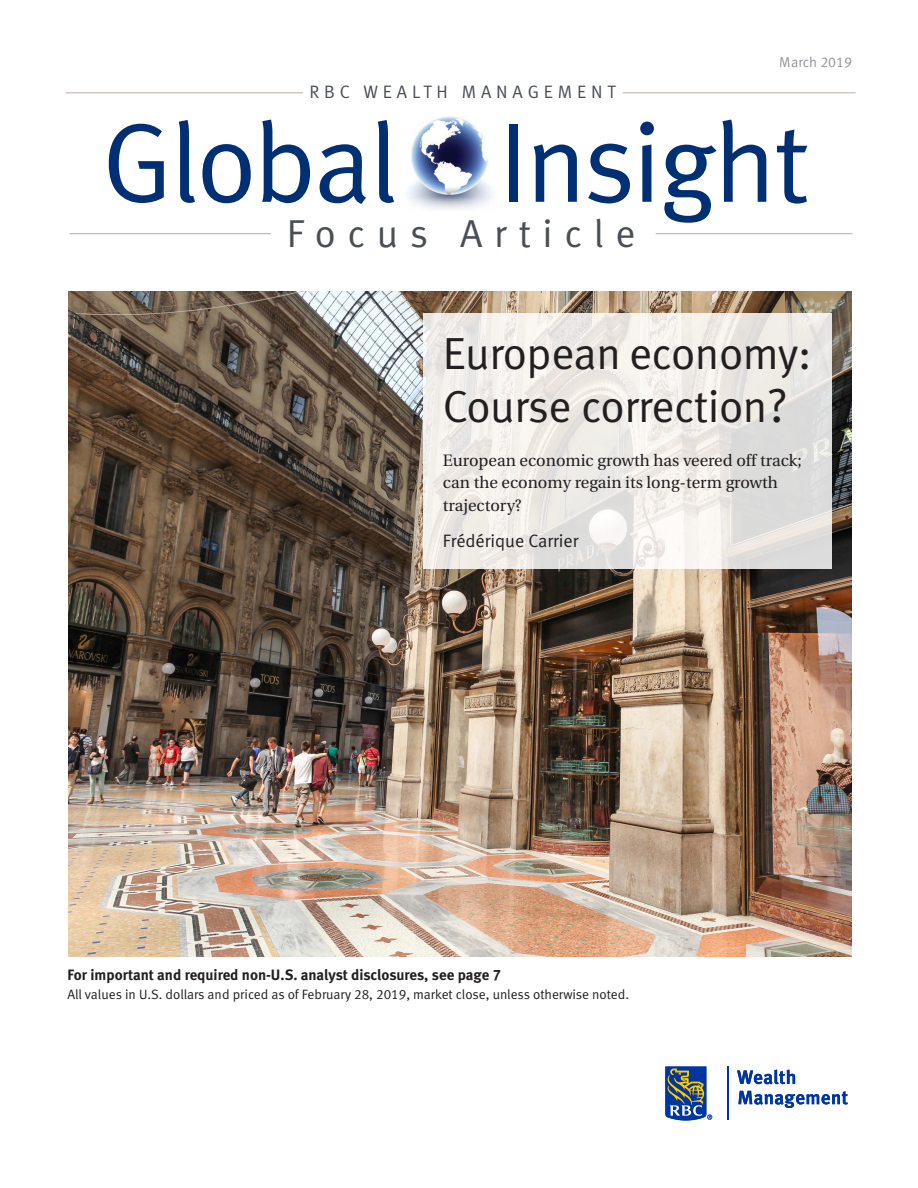
<style>
.page{position:relative;width:918px;height:1188px;background:#fff}
.page>*{position:absolute;margin:0;border:0;box-sizing:border-box;transform-origin:0 0}
.t1{font:112.5px "Meta Normal LF";letter-spacing:-.025em;color:#002f73}
.t2{font:45px/52.5px "Meta Normal LF";letter-spacing:-.01em;color:#231f20}
.t3{font:39px "Meta Normal LF";letter-spacing:.3em;color:#4a4f55}
.t4{font:18px "Meta Normal LF";letter-spacing:.27em;color:#4a4f55}
.t5{font:18px "Meta Normal LF";color:#231f20}
.t6{font:16.5px/22.5px "Utopia";color:#231f20}
.t7{font:15px "Meta Bold LF";color:#231f20}
.t8{font:14.25px "Meta Normal LF";color:#4a4f55}
.t9{font:13.5px "Meta Normal LF";color:#231f20}
.s1{font-size:48px}
</style>
<div class="page">
<hr style="left:70px;top:233px;width:201px;height:1px;background:#b8ada6">
<hr style="left:656px;top:233px;width:197px;height:1px;background:#b8ada6">
<img style="left:408px;top:116px;width:85px;height:93px">
<hr style="left:66px;top:92px;width:237px;height:1px;background:#b8ada6">
<hr style="left:623px;top:92px;width:233px;height:1px;background:#b8ada6">
<img style="left:68px;top:292px;width:783px;height:664px">
<svg style="left:423px;top:313px;width:409px;height:256px;fill:#eeeae5"></svg>
<svg style="left:665px;top:1067px;width:47px;height:53px"></svg>
<hr style="left:727px;top:1066px;width:1px;height:54px;background:#0036a0">
<svg style="left:737px;top:1070px;width:58px;height:14px"></svg>
<svg style="left:738px;top:1091px;width:110px;height:17px"></svg>
<p class="t8" style="left:780px;top:54px;width:74px">March 2019</p>
<p class="t4" style="left:310px;top:82px;width:308px">RBC WEALTH MANAGEMENT</p>
<h1 class="t1" style="left:102px;top:98px;width:709px">Global Insight</h1>
<h3 class="t3" style="left:287px;top:211px;width:350px">Focus Article</h3>
<h2 class="t2" style="left:443px;top:327px;width:370px">European economy:<br>Course correction<span class="s1">?</span></h2>
<p class="t6" style="left:443px;top:449px;width:360px">European economic growth has veered off track; can the economy regain its long-term growth trajectory?</p>
<p class="t5" style="left:443px;top:530px;width:137px">Frédérique Carrier</p>
<p class="t7" style="left:68px;top:966px;width:435px">For important and required non-U.S. analyst disclosures, see page 7</p>
<p class="t9" style="left:68px;top:987px;width:563px">All values in U.S. dollars and priced as of February 28, 2019, market close, unless otherwise noted.</p>
</div>
